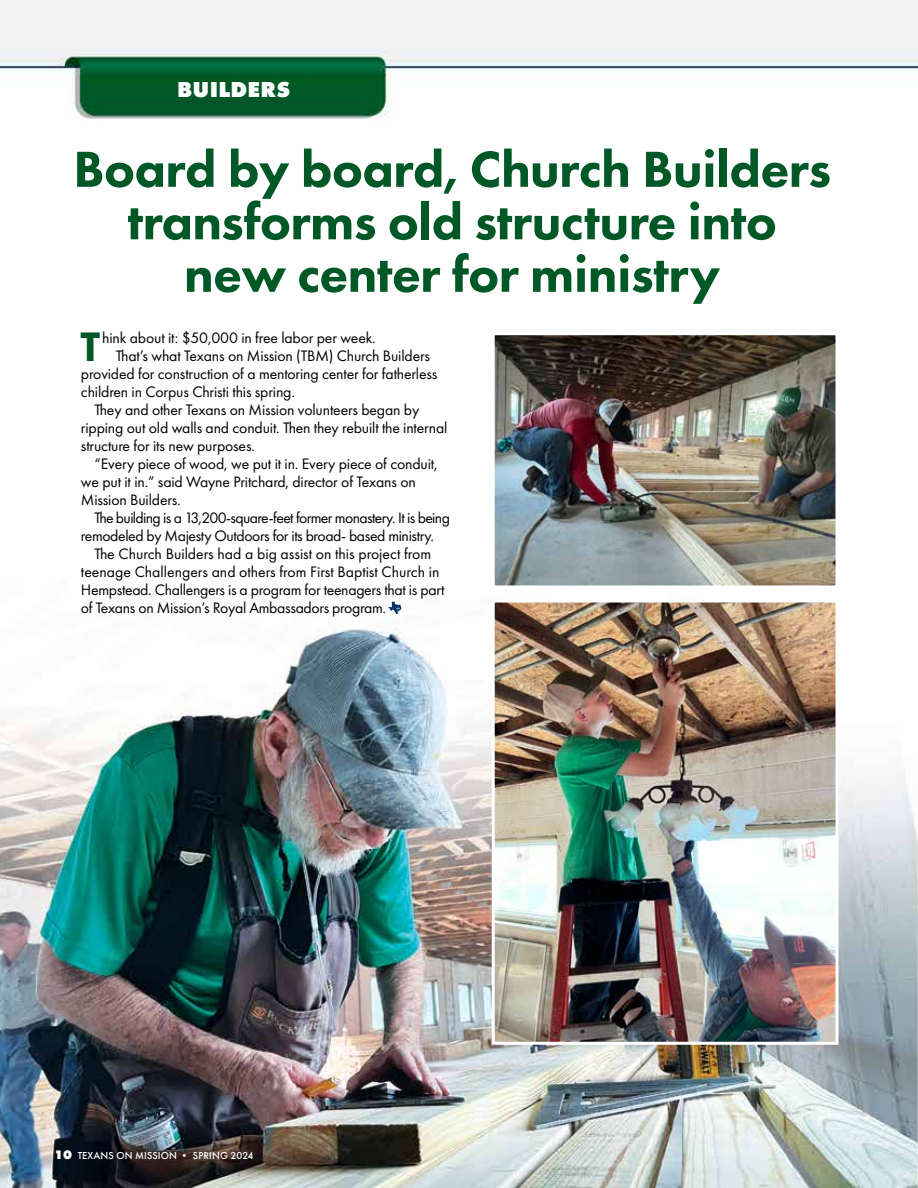
<style>
.page{position:relative;width:918px;height:1188px;background:#fff}
.page>*{position:absolute;margin:0;border:0;box-sizing:border-box;transform-origin:0 0}
.t1{font:800 52.5px/52.5px "Futura PT";letter-spacing:-.01em;color:#005826;text-align:center}
.t2{font:800 42.75px "Futura PT";color:#005826}
.t3{font:800 22.5px "Futura PT";letter-spacing:.01em;color:#fff}
.t4{font:15.75px "Futura PT";letter-spacing:-.01em;color:#000}
.t5{font:15.75px "Futura PT";letter-spacing:-.04em;color:#000}
.t6{font:500 10.5px "Futura PT";letter-spacing:.01em;color:#fff}
.s1{font-weight:800;font-size:12.75px}
</style>
<div class="page">
<img style="left:0;top:0;width:918px;height:1188px">
<svg style="left:388px;top:602px;width:13px;height:12px"></svg>
<img style="left:496px;top:604px;width:338px;height:437px">
<div style="left:492px;top:600px;width:346px;height:445px;border:3px solid #fff"></div>
<img style="left:496px;top:336px;width:338px;height:248px">
<div style="left:492px;top:332px;width:346px;height:256px;border:3px solid #fff"></div>
<h3 class="t3" style="left:177px;top:75px;width:115px">BUILDERS</h3>
<h1 class="t1" style="left:73px;top:142px;width:759px">Board by board, Church Builders transforms old structure into new center for ministry</h1>
<h2 class="t2" style="left:81px;top:320px;width:21px">T</h2>
<p class="t4" style="left:102px;top:328px;width:275px">hink about it: $50,000 in free labor per week.</p>
<p class="t4" style="left:116px;top:346px;width:316px">That’s what Texans on Mission (TBM) Church Builders</p>
<p class="t4" style="left:81px;top:364px;width:358px">provided for construction of a mentoring center for fatherless</p>
<p class="t4" style="left:81px;top:382px;width:216px">children in Corpus Christi this spring.</p>
<p class="t4" style="left:94px;top:400px;width:326px">They and other Texans on Mission volunteers began by</p>
<p class="t4" style="left:81px;top:418px;width:368px">ripping out old walls and conduit. Then they rebuilt the internal</p>
<p class="t4" style="left:81px;top:436px;width:176px">structure for its new purposes.</p>
<p class="t4" style="left:94px;top:454px;width:345px">“Every piece of wood, we put it in. Every piece of conduit,</p>
<p class="t4" style="left:81px;top:472px;width:336px">we put it in.” said Wayne Pritchard, director of Texans on</p>
<p class="t4" style="left:81px;top:490px;width:101px">Mission Builders.</p>
<p class="t5" style="left:94px;top:508px;width:357px">The building is a 13,200-square-feet former monastery. It is being</p>
<p class="t4" style="left:81px;top:526px;width:355px">remodeled by Majesty Outdoors for its broad- based ministry.</p>
<p class="t4" style="left:94px;top:544px;width:338px">The Church Builders had a big assist on this project from</p>
<p class="t4" style="left:81px;top:562px;width:360px">teenage Challengers and others from First Baptist Church in</p>
<p class="t4" style="left:81px;top:580px;width:365px">Hempstead. Challengers is a program for teenagers that is part</p>
<p class="t4" style="left:81px;top:598px;width:307px">of Texans on Mission’s Royal Ambassadors program.</p>
<p class="t6" style="left:54px;top:1149px;width:201px"><span class="s1">10</span> TEXANS ON MISSION • SPRING 2024</p>
</div>
